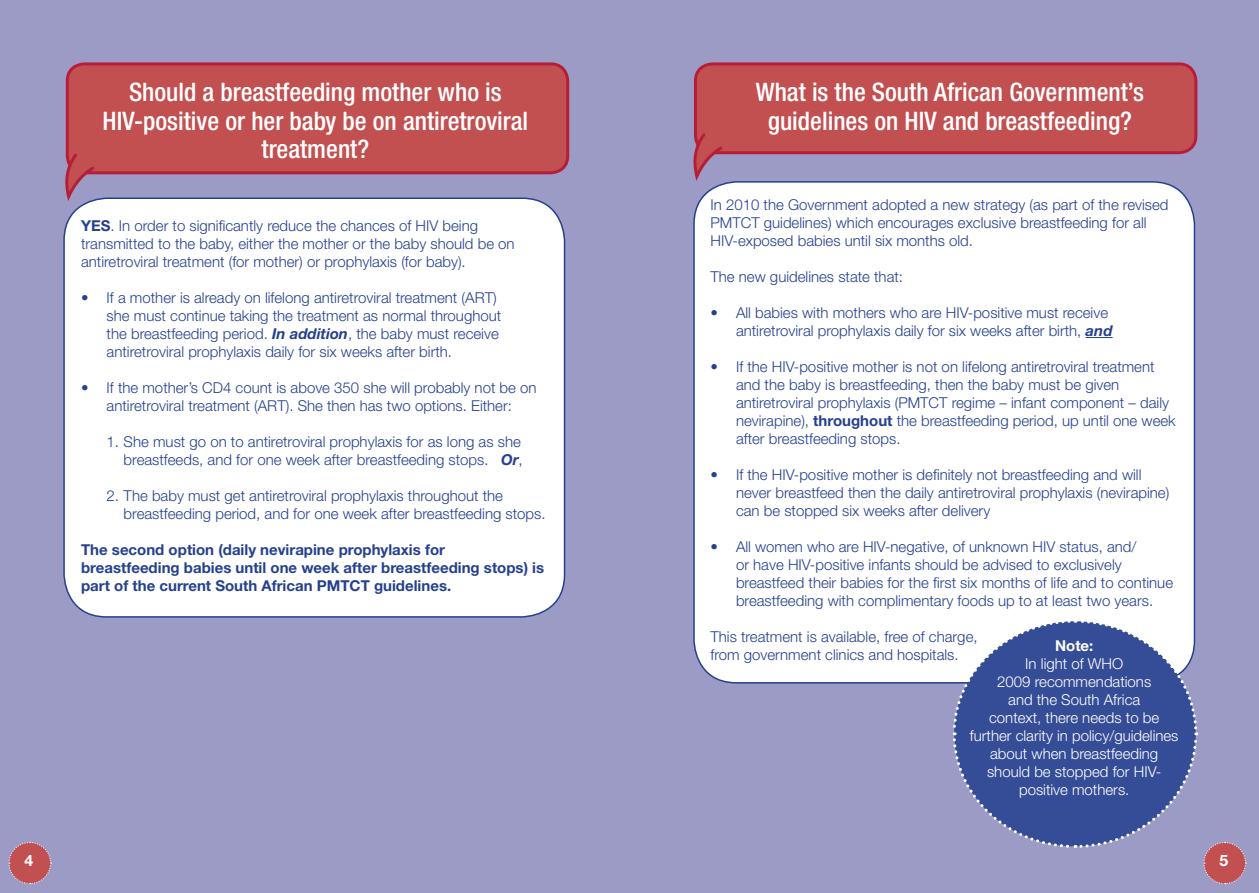
<style>
.page{position:relative;width:1259px;height:893px;background:#9b9bc6}
.page>*{position:absolute;margin:0;border:0;box-sizing:border-box;transform-origin:0 0}
.Paragraph_Style_1{font:500 condensed 25.5px/28.5px "Helvetica Neue LT Std";color:#fff;text-align:center}
.Body1{font:700 15.75px "Helvetica Neue LT Std";color:#fff}
.Body_bullet1{font:300 15px/18px "Helvetica Neue LT Std";color:#25408f}
.Body1-2{font:300 15px/18px "Helvetica Neue LT Std";color:#25408f}
.Body1-3{font:300 15px/18px "Helvetica Neue LT Std";color:#fff;text-align:center}
.Body1-4{font:700 15px/18px "Helvetica Neue LT Std";color:#25408f}
.s1{font-weight:700}
.s2{font-weight:700;font-style:italic}
</style>
<div class="page">
<div style="left:67px;top:64px;width:501px;height:109px;background:#c25051;border-radius:17px"></div>
<div style="left:66px;top:62px;width:503px;height:112px;border:3px solid #b61e37;border-radius:17px"></div>
<svg style="left:65px;top:151px;width:31px;height:55px"></svg>
<div style="left:695px;top:64px;width:500px;height:89px;background:#c25051;border-radius:17px"></div>
<div style="left:694px;top:62px;width:503px;height:92px;border:3px solid #b61e37;border-radius:17px"></div>
<svg style="left:693px;top:131px;width:31px;height:55px"></svg>
<div style="left:694px;top:182px;width:500px;height:501px;background:#fff;border-radius:43px"></div>
<div style="left:64px;top:198px;width:500px;height:419px;background:#fff;border-radius:43px"></div>
<div style="left:63px;top:197px;width:502px;height:421px;border:2px solid #25408f;border-radius:43px"></div>
<svg style="left:1085px;top:337px;width:27px;height:1px"></svg>
<svg style="left:8px;top:842px;width:44px;height:43px"></svg>
<svg style="left:951px;top:618px;width:295px;height:267px"></svg>
<p class="Paragraph_Style_1" style="left:103px;top:78px;width:427px">Should a breastfeeding mother who is<br>HIV-positive or her baby be on antiretroviral treatment?</p>
<p class="Paragraph_Style_1" style="left:756px;top:77px;width:390px">What is the South African Government’s guidelines on HIV and breastfeeding?</p>
<p class="Body1-2" style="left:81px;top:216px;width:435px"><span class="s1">YES</span>. In order to significantly reduce the chances of HIV being transmitted to the baby, either the mother or the baby should be on antiretroviral treatment (for mother) or prophylaxis (for baby).</p>
<p class="Body_bullet1" style="left:107px;top:288px;width:396px;text-indent:-26px">• If a mother is already on lifelong antiretroviral treatment (ART) she must continue taking the treatment as normal throughout the breastfeeding period. <span class="s2">In addition</span>, the baby must receive antiretroviral prophylaxis daily for six weeks after birth.</p>
<p class="Body_bullet1" style="left:81px;top:378px;width:457px;text-align:center">• If the mother’s CD4 count is above 350 she will probably not be on antiretroviral treatment (ART). She then has two options. Either:</p>
<p class="Body1-2" style="left:107px;top:432px;width:418px;text-align:right">1. She must go on to antiretroviral prophylaxis for as long as she breastfeeds, and for one week after breastfeeding stops. <span class="s2">Or</span>,</p>
<p class="Body1-2" style="left:124px;top:486px;width:423px;text-indent:-17px">2. The baby must get antiretroviral prophylaxis throughout the breastfeeding period, and for one week after breastfeeding stops.</p>
<p class="Body1-4" style="left:81px;top:540px;width:464px">The second option (daily nevirapine prophylaxis for breastfeeding babies until one week after breastfeeding stops) is part of the current South African PMTCT guidelines.</p>
<p class="Body1-2" style="left:710px;top:195px;width:459px">In 2010 the Government adopted a new strategy (as part of the revised<br>PMTCT guidelines) which encourages exclusive breastfeeding for all<br>HIV-exposed babies until six months old.</p>
<p class="Body1-2" style="left:710px;top:267px;width:194px">The new guidelines state that:</p>
<p class="Body_bullet1" style="left:710px;top:303px;width:403px;text-align:right">• All babies with mothers who are HIV-positive must receive antiretroviral prophylaxis daily for six weeks after birth, <span class="s2">and</span></p>
<p class="Body_bullet1" style="left:736px;top:357px;width:441px;text-indent:-26px">• If the HIV-positive mother is not on lifelong antiretroviral treatment and the baby is breastfeeding, then the baby must be given antiretroviral prophylaxis (PMTCT regime – infant component – daily nevirapine), <span class="s1">throughout</span> the breastfeeding period, up until one week after breastfeeding stops.</p>
<p class="Body_bullet1" style="left:736px;top:465px;width:435px;text-indent:-26px">• If the HIV-positive mother is definitely not breastfeeding and will never breastfeed then the daily antiretroviral prophylaxis (nevirapine) can be stopped six weeks after delivery</p>
<p class="Body_bullet1" style="left:736px;top:537px;width:438px;text-indent:-26px">• All women who are HIV-negative, of unknown HIV status, and/<br>or have HIV-positive infants should be advised to exclusively breastfeed their babies for the first six months of life and to continue breastfeeding with complimentary foods up to at least two years.</p>
<p class="Body1-2" style="left:710px;top:627px;width:269px">This treatment is available, free of charge, from government clinics and hospitals.</p>
<p class="Body1-3" style="left:970px;top:636px;width:210px"><span class="s1">Note:<br></span>In light of WHO<br>2009 recommendations<br>and the South Africa<br>context, there needs to be further clarity in policy/guidelines about when breastfeeding should be stopped for HIV&shy;positive mothers.</p>
<p class="Body1" style="left:25px;top:850px;width:10px">4</p>
<p class="Body1" style="left:1219px;top:850px;width:10px">5</p>
</div>
